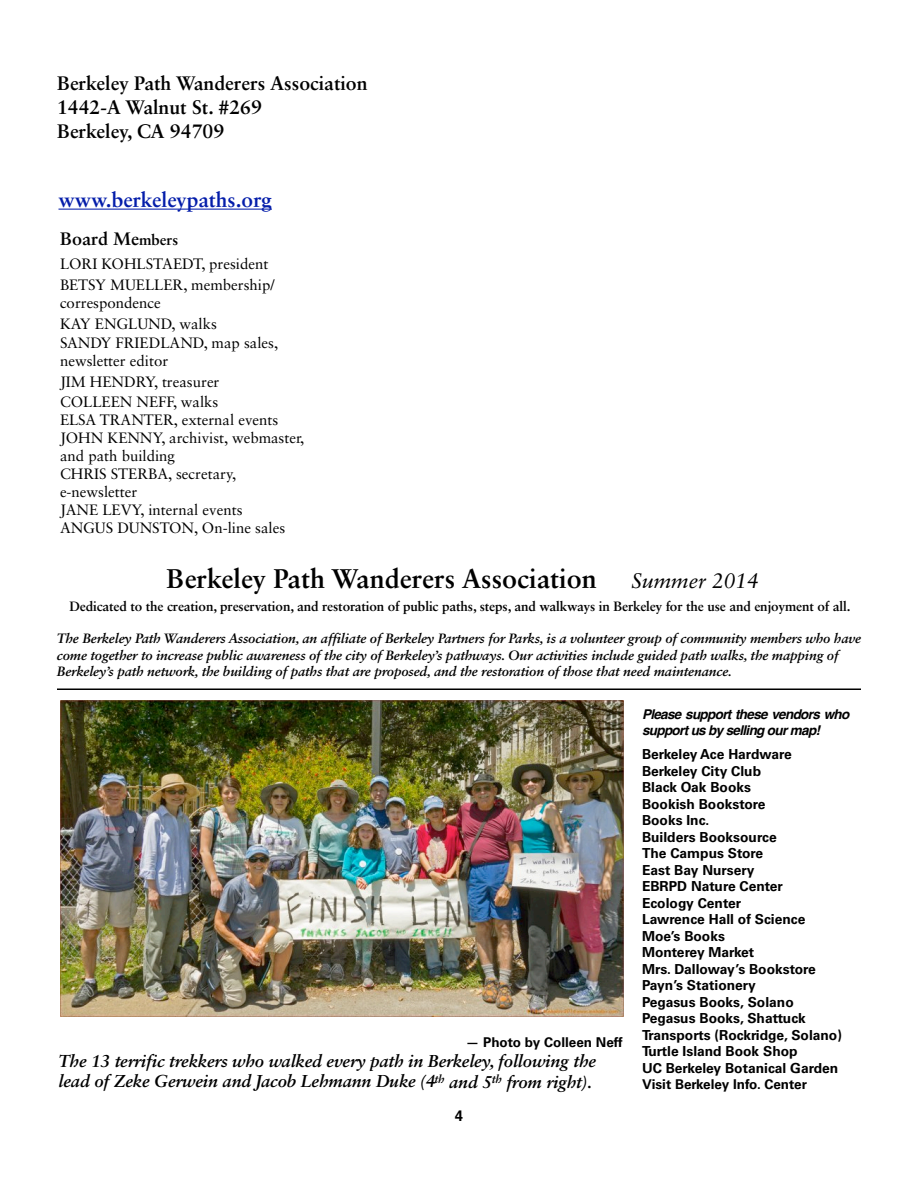
<style>
.page{position:relative;width:918px;height:1188px;background:#fff}
.page>*{position:absolute;margin:0;border:0;box-sizing:border-box;transform-origin:0 0}
.t1{font:700 27px "Sabon LT Std";color:#000}
.t2{font:700 21px "Sabon LT Std";color:#041daa}
.t3{font:italic 21px "Sabon LT Std";color:#000}
.t4{font:700 19.5px/24px "Sabon LT Std";color:#000}
.t5{font:700 18px "Sabon LT Std";color:#000}
.t6{font:italic 700 17.25px/21px "Sabon LT Std";letter-spacing:-.01em;color:#000}
.t7{font:15px/18px "Sabon LT Std";color:#000}
.t8{font:700 15px "Helvetica";color:#000}
.t9{font:700 13.8px/16.5px "Univers LT Std";color:#000}
.t10{font:italic 700 13.5px/16.5px "Sabon LT Std";letter-spacing:-.01em;color:#000}
.t11{font:700 13.5px "Sabon LT Std";letter-spacing:-.01em;color:#000}
.t12{font:italic 700 13.5px/16.5px "Helvetica";letter-spacing:-.05em;color:#000}
.t13{font:700 13.5px "Univers LT Std";color:#000}
.s1{font-size:15px}
</style>
<div class="page">
<hr style="left:57px;top:688px;width:804px;height:2px;background:#000">
<hr style="left:58px;top:209px;width:214px;height:1px;background:#041daa">
<img style="left:60px;top:700px;width:564px;height:317px">
<p class="t4" style="left:57px;top:71px;width:312px">Berkeley Path Wanderers Association<br>1442-A Walnut St. #269<br>Berkeley, CA 94709</p>
<p class="t2" style="left:58px;top:187px;width:215px">www.berkeleypaths.org</p>
<p class="t5" style="left:60px;top:227px;width:120px">Board Me<span class="s1">mbers</span></p>
<p class="t7" style="left:60px;top:253px;width:216px;line-height:21px">LORI KOHLSTAEDT, president<br>BETSY MUELLER, membership/</p>
<p class="t7" style="left:60px;top:292px;width:158px;line-height:21px">correspondence<br>KAY ENGLUND, walks</p>
<p class="t7" style="left:60px;top:334px;width:220px">SANDY FRIEDLAND, map sales, newsletter editor</p>
<p class="t7" style="left:60px;top:372px;width:161px;line-height:19.5px">JIM HENDRY, treasurer<br>COLLEEN NEFF, walks</p>
<p class="t7" style="left:60px;top:410px;width:246px">ELSA TRANTER, external events<br>JOHN KENNY, archivist, webmaster, and path building<br>CHRIS STERBA, secretary, e-newsletter<br>JANE LEVY, internal events<br>ANGUS DUNSTON, On-line sales</p>
<p class="t1" style="left:167px;top:562px;width:432px">Berkeley Path Wanderers Association</p>
<p class="t3" style="left:632px;top:569px;width:129px">Summer 2014</p>
<p class="t11" style="left:69px;top:597px;width:783px">Dedicated to the creation, preservation, and restoration of public paths, steps, and walkways in Berkeley for the use and enjoyment of all.</p>
<p class="t10" style="left:57px;top:630px;width:806px">The Berkeley Path Wanderers Association, an affiliate of Berkeley Partners for Parks, is a volunteer group of community members who have come together to increase public awareness of the city of Berkeley’s pathways. Our activities include guided path walks, the mapping of<br>Berkeley’s path network, the building of paths that are proposed, and the restoration of those that need maintenance.</p>
<p class="t13" style="left:466px;top:1034px;width:158px">— Photo by Colleen Neff</p>
<p class="t6" style="left:58px;top:1050px;width:539px">The 13 terrific trekkers who walked every path in Berkeley, following the lead of Zeke Gerwein and Jacob Lehmann Duke (4<sup>th</sup> and 5<sup>th</sup> from right).</p>
<p class="t8" style="left:455px;top:1109px;width:10px">4</p>
<p class="t12" style="left:642px;top:707px;width:209px">Please support these vendors who support us by selling our map!</p>
<p class="t9" style="left:642px;top:746px;width:201px">Berkeley Ace Hardware<br>Berkeley City Club<br>Black Oak Books<br>Bookish Bookstore<br>Books Inc.<br>Builders Booksource<br>The Campus Store<br>East Bay Nursery<br>EBRPD Nature Center<br>Ecology Center<br>Lawrence Hall of Science<br>Moe’s Books<br>Monterey Market<br>Mrs. Dalloway’s Bookstore<br>Payn’s Stationery<br>Pegasus Books, Solano<br>Pegasus Books, Shattuck<br>Transports (Rockridge, Solano)<br>Turtle Island Book Shop<br>UC Berkeley Botanical Garden</p>
<p class="t13" style="left:642px;top:1076px;width:166px">Visit Berkeley Info. Center</p>
</div>
